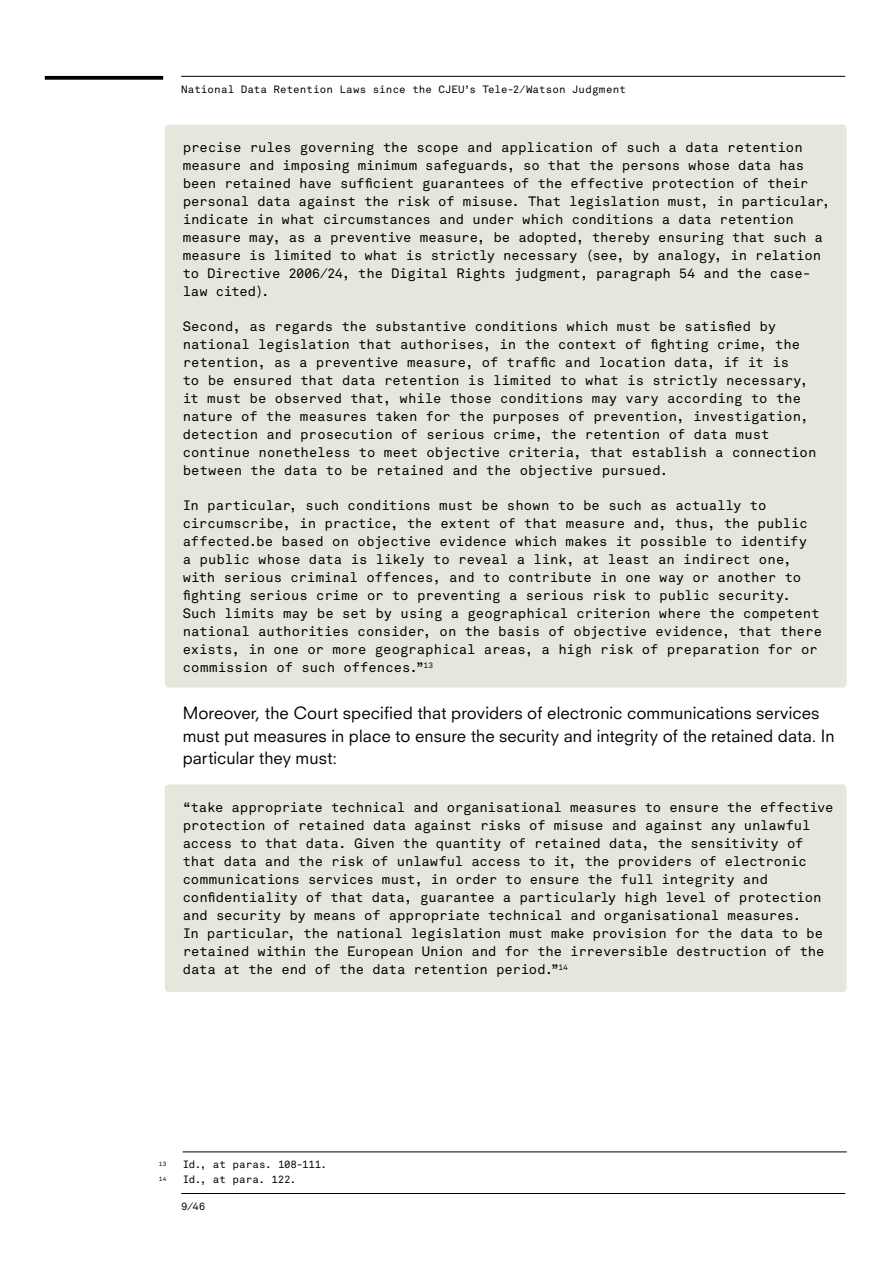
<style>
.page{position:relative;width:893px;height:1263px;background:#fff}
.page>*{position:absolute;margin:0;border:0;box-sizing:border-box;transform-origin:0 0}
.t1{font:16.5px/22.5px "Neuzeit SLT Std";letter-spacing:.005em;color:#000}
.t2{font:13.5px/18px "Akkurat Mono";letter-spacing:-.005em;color:#000}
.t3{font:10.5px/15px "Akkurat Mono";letter-spacing:.01em;color:#000}
.t4{font:6.15px "Akkurat Mono";color:#000}
</style>
<div class="page">
<svg style="left:45px;top:76px;width:118px;height:4px"></svg>
<hr style="left:181px;top:76px;width:664px;height:1px;background:#000">
<hr style="left:181px;top:1193px;width:664px;height:1px;background:#000">
<div style="left:165px;top:125px;width:682px;height:563px;background:#e6e7dc;border-radius:4px"></div>
<div style="left:165px;top:784px;width:682px;height:208px;background:#e6e7dc;border-radius:4px"></div>
<hr style="left:183px;top:1151px;width:664px;height:1px;background:#000">
<p class="t3" style="left:181px;top:82px;width:446px">National Data Retention Laws since the CJEU’s Tele-2/Watson Judgment</p>
<p class="t2" style="left:183px;top:139px;width:649px">precise rules governing the scope and application of such a data retention measure and imposing minimum safeguards, so that the persons whose data has been retained have sufficient guarantees of the effective protection of their personal data against the risk of misuse. That legislation must, in particular, indicate in what circumstances and under which conditions a data retention measure may, as a preventive measure, be adopted, thereby ensuring that such a measure is limited to what is strictly necessary (see, by analogy, in relation to Directive 2006/24, the Digital Rights judgment, paragraph 54 and the case&shy;law cited).</p>
<p class="t2" style="left:183px;top:318px;width:635px">Second, as regards the substantive conditions which must be satisfied by national legislation that authorises, in the context of fighting crime, the retention, as a preventive measure, of traffic and location data, if it is<br>to be ensured that data retention is limited to what is strictly necessary, it must be observed that, while those conditions may vary according to the nature of the measures taken for the purposes of prevention, investigation, detection and prosecution of serious crime, the retention of data must continue nonetheless to meet objective criteria, that establish a connection between the data to be retained and the objective pursued.</p>
<p class="t2" style="left:183px;top:497px;width:641px">In particular, such conditions must be shown to be such as actually to circumscribe, in practice, the extent of that measure and, thus, the public affected.be based on objective evidence which makes it possible to identify<br>a public whose data is likely to reveal a link, at least an indirect one, with serious criminal offences, and to contribute in one way or another to fighting serious crime or to preventing a serious risk to public security.<br>Such limits may be set by using a geographical criterion where the competent national authorities consider, on the basis of objective evidence, that there exists, in one or more geographical areas, a high risk of preparation for or commission of such offences.”<sup>13</sup></p>
<p class="t1" style="left:183px;top:702px;width:654px">Moreover, the Court specified that providers of electronic communications services must put measures in place to ensure the security and integrity of the retained data. In particular they must:</p>
<p class="t2" style="left:183px;top:799px;width:652px">“take appropriate technical and organisational measures to ensure the effective protection of retained data against risks of misuse and against any unlawful access to that data. Given the quantity of retained data, the sensitivity of that data and the risk of unlawful access to it, the providers of electronic communications services must, in order to ensure the full integrity and confidentiality of that data, guarantee a particularly high level of protection and security by means of appropriate technical and organisational measures.<br>In particular, the national legislation must make provision for the data to be retained within the European Union and for the irreversible destruction of the data at the end of the data retention period.”<sup>14</sup></p>
<p class="t4" style="left:159px;top:1160px;width:9px">13</p>
<p class="t4" style="left:159px;top:1175px;width:9px">14</p>
<p class="t3" style="left:183px;top:1157px;width:146px">Id., at paras. 108-111.<br>Id., at para. 122.</p>
<p class="t3" style="left:181px;top:1199px;width:26px">9/46</p>
</div>
